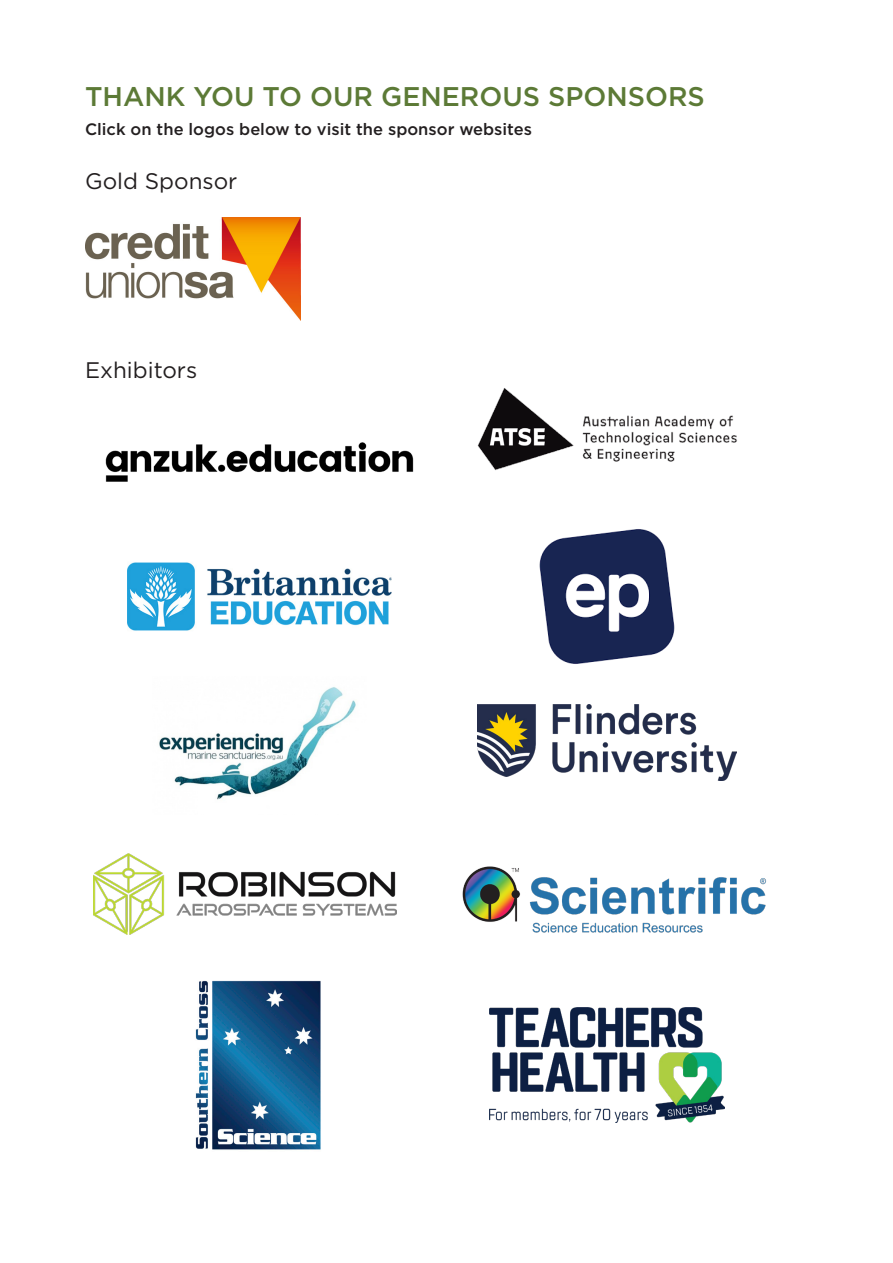
<style>
.page{position:relative;width:893px;height:1263px;background:#fff}
.page>*{position:absolute;margin:0;border:0;box-sizing:border-box;transform-origin:0 0}
.time_event_green{font:500 27px "Gotham";color:#5c7a36}
.session_presenter{font:22.5px "Gotham";color:#231f20}
.session_presenter-2{font:500 16.5px "Gotham";color:#231f20}
</style>
<div class="page">
<img style="left:85px;top:217px;width:216px;height:104px">
<img style="left:195px;top:980px;width:126px;height:170px">
<img style="left:478px;top:704px;width:258px;height:76px">
<img style="left:105px;top:442px;width:309px;height:40px">
<img style="left:478px;top:388px;width:259px;height:83px">
<img style="left:128px;top:562px;width:264px;height:69px">
<img style="left:539px;top:529px;width:136px;height:135px">
<img style="left:159px;top:687px;width:197px;height:113px">
<img style="left:94px;top:853px;width:302px;height:81px">
<img style="left:462px;top:866px;width:304px;height:67px">
<img style="left:490px;top:1007px;width:234px;height:115px">
<p class="time_event_green" style="left:85px;top:79px;width:621px">THANK YOU TO OUR GENEROUS SPONSORS</p>
<p class="session_presenter-2" style="left:85px;top:118px;width:448px">Click on the logos below to visit the sponsor websites</p>
<p class="session_presenter" style="left:85px;top:167px;width:154px">Gold Sponsor</p>
<p class="session_presenter" style="left:85px;top:356px;width:114px">Exhibitors</p>
</div>
